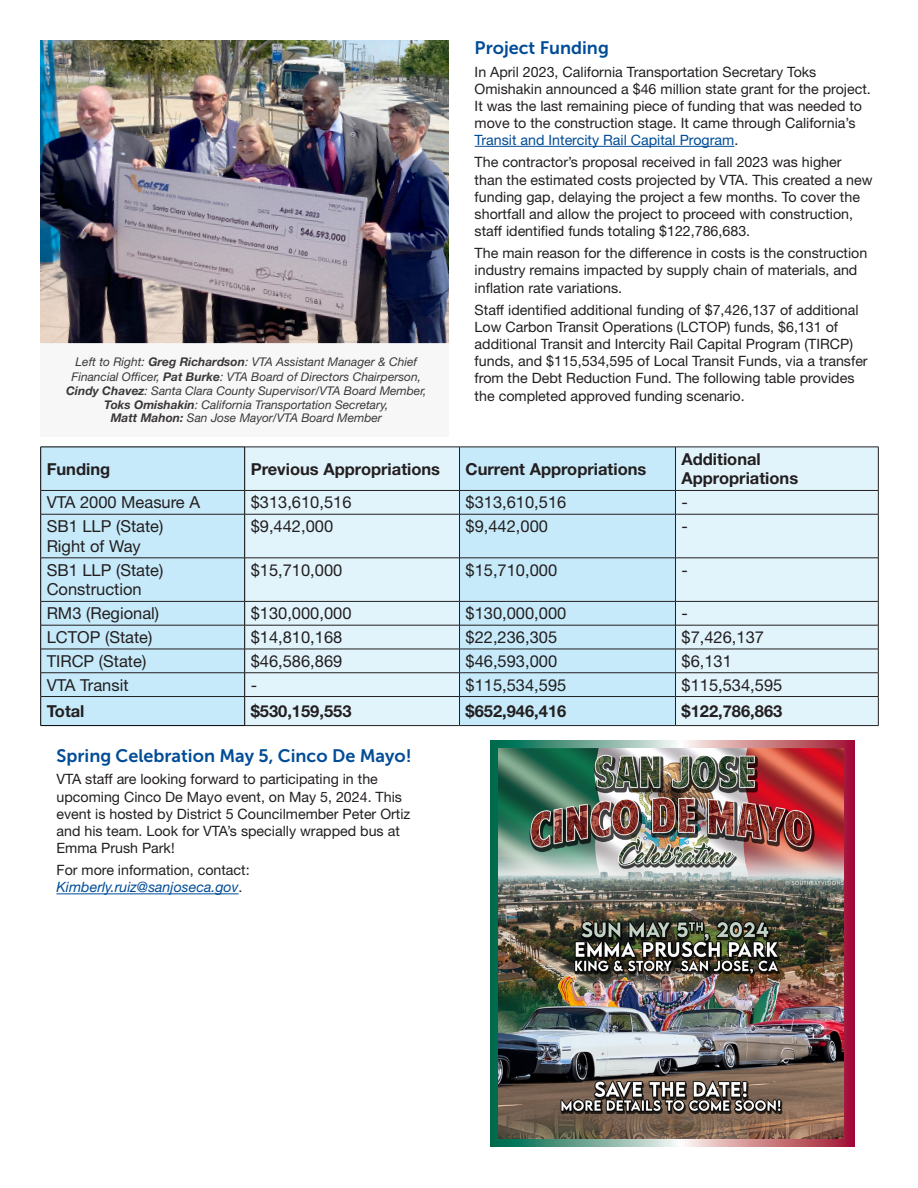
<style>
.page{position:relative;width:918px;height:1188px;background:#fff}
.page>*{position:absolute;margin:0;border:0;box-sizing:border-box;transform-origin:0 0}
.Blue_Header_12{font:18px "Museo Sans 700";color:#004c97}
.t1{font:16.5px/19.8px "Helvetica Neue LT Std";color:#231f20}
.t2{font:700 16.5px/19.8px "Helvetica Neue LT Std";color:#231f20}
.t3{font:14.25px/17.1px "Helvetica Neue LT Std";color:#231f20}
.t4{font:italic 12px/14px "Helvetica Neue LT Std";color:#231f20;text-align:center}
.s1{font-weight:700}
.s2{color:#004c97}
.s3{font-style:italic;color:#004c97}
</style>
<div class="page">
<svg style="left:490px;top:740px;width:364px;height:407px;background:#776365"></svg>
<div style="left:41px;top:448px;width:203px;height:277px;background:#c6eafa"></div>
<svg style="left:245px;top:448px;width:633px;height:277px;background:#d6eef9"></svg>
<hr style="left:40px;top:447px;width:205px;height:1px;background:#000">
<hr style="left:40px;top:447px;width:1px;height:43px;background:#000">
<hr style="left:244px;top:447px;width:1px;height:43px;background:#000">
<svg style="left:40px;top:490px;width:1px;height:24px"></svg>
<svg style="left:244px;top:491px;width:1px;height:23px"></svg>
<hr style="left:40px;top:514px;width:1px;height:44px;background:#000">
<hr style="left:244px;top:514px;width:1px;height:44px;background:#000">
<hr style="left:40px;top:558px;width:1px;height:43px;background:#000">
<hr style="left:244px;top:558px;width:1px;height:43px;background:#000">
<svg style="left:40px;top:601px;width:1px;height:124px"></svg>
<svg style="left:244px;top:602px;width:1px;height:123px"></svg>
<hr style="left:40px;top:725px;width:205px;height:1px;background:#000">
<hr style="left:245px;top:447px;width:215px;height:1px;background:#231f20">
<hr style="left:460px;top:447px;width:216px;height:1px;background:#231f20">
<hr style="left:459px;top:447px;width:1px;height:43px;background:#231f20">
<hr style="left:676px;top:447px;width:203px;height:1px;background:#231f20">
<hr style="left:675px;top:447px;width:1px;height:43px;background:#231f20">
<hr style="left:878px;top:447px;width:1px;height:43px;background:#231f20">
<hr style="left:41px;top:490px;width:204px;height:1px;background:#231f20">
<hr style="left:245px;top:490px;width:215px;height:1px;background:#231f20">
<hr style="left:460px;top:490px;width:216px;height:1px;background:#231f20">
<svg style="left:459px;top:491px;width:1px;height:23px"></svg>
<hr style="left:676px;top:490px;width:203px;height:1px;background:#231f20">
<svg style="left:675px;top:491px;width:1px;height:23px"></svg>
<svg style="left:878px;top:491px;width:1px;height:23px"></svg>
<hr style="left:41px;top:514px;width:204px;height:1px;background:#231f20">
<hr style="left:245px;top:514px;width:215px;height:1px;background:#231f20">
<hr style="left:460px;top:514px;width:216px;height:1px;background:#231f20">
<hr style="left:459px;top:514px;width:1px;height:44px;background:#231f20">
<hr style="left:676px;top:514px;width:203px;height:1px;background:#231f20">
<hr style="left:675px;top:514px;width:1px;height:44px;background:#231f20">
<hr style="left:878px;top:514px;width:1px;height:44px;background:#231f20">
<hr style="left:41px;top:558px;width:204px;height:1px;background:#231f20">
<hr style="left:245px;top:558px;width:215px;height:1px;background:#231f20">
<hr style="left:460px;top:558px;width:216px;height:1px;background:#231f20">
<hr style="left:459px;top:558px;width:1px;height:43px;background:#231f20">
<hr style="left:676px;top:558px;width:203px;height:1px;background:#231f20">
<hr style="left:675px;top:558px;width:1px;height:43px;background:#231f20">
<hr style="left:878px;top:558px;width:1px;height:43px;background:#231f20">
<hr style="left:41px;top:601px;width:204px;height:1px;background:#231f20">
<hr style="left:245px;top:601px;width:215px;height:1px;background:#231f20">
<hr style="left:460px;top:601px;width:216px;height:1px;background:#231f20">
<hr style="left:676px;top:601px;width:203px;height:1px;background:#231f20">
<hr style="left:41px;top:625px;width:204px;height:1px;background:#231f20">
<hr style="left:245px;top:625px;width:215px;height:1px;background:#231f20">
<hr style="left:460px;top:625px;width:216px;height:1px;background:#231f20">
<hr style="left:676px;top:625px;width:203px;height:1px;background:#231f20">
<hr style="left:41px;top:649px;width:204px;height:1px;background:#231f20">
<hr style="left:245px;top:649px;width:215px;height:1px;background:#231f20">
<hr style="left:460px;top:649px;width:216px;height:1px;background:#231f20">
<hr style="left:676px;top:649px;width:203px;height:1px;background:#231f20">
<hr style="left:41px;top:672px;width:204px;height:1px;background:#231f20">
<hr style="left:245px;top:672px;width:215px;height:1px;background:#231f20">
<hr style="left:460px;top:672px;width:216px;height:1px;background:#231f20">
<hr style="left:676px;top:672px;width:203px;height:1px;background:#231f20">
<hr style="left:41px;top:696px;width:204px;height:1px;background:#231f20">
<hr style="left:245px;top:696px;width:215px;height:1px;background:#231f20">
<hr style="left:460px;top:696px;width:216px;height:1px;background:#231f20">
<svg style="left:459px;top:602px;width:1px;height:123px"></svg>
<hr style="left:676px;top:696px;width:203px;height:1px;background:#231f20">
<svg style="left:675px;top:602px;width:1px;height:123px"></svg>
<svg style="left:878px;top:602px;width:1px;height:123px"></svg>
<hr style="left:245px;top:725px;width:215px;height:1px;background:#231f20">
<hr style="left:460px;top:725px;width:216px;height:1px;background:#231f20">
<hr style="left:676px;top:725px;width:203px;height:1px;background:#231f20">
<img style="left:40px;top:40px;width:409px;height:303px">
<div style="left:40px;top:343px;width:409px;height:93px;background:#f7f7f8"></div>
<hr style="left:56px;top:894px;width:183px;height:1px;background:#004c97">
<img style="left:499px;top:748px;width:345px;height:390px">
<hr style="left:475px;top:146px;width:259px;height:1px;background:#004c97">
<p class="t4" style="left:66px;top:355px;width:362px">Left to Right: <span class="s1">Greg Richardson</span>: VTA Assistant Manager &amp; Chief Financial Officer, <span class="s1">Pat Burke</span>: VTA Board of Directors Chairperson, <span class="s1">Cindy Chavez</span>: Santa Clara County Supervisor/VTA Board Member, <span class="s1">Toks Omishakin</span>: California Transportation Secretary,<br><span class="s1">Matt Mahon:</span> San Jose Mayor/VTA Board Member</p>
<p class="Blue_Header_12" style="left:475px;top:38px;width:136px">Project Funding</p>
<p class="t3" style="left:475px;top:63px;width:398px">In April 2023, California Transportation Secretary Toks Omishakin announced a $46 million state grant for the project.<br>It was the last remaining piece of funding that was needed to move to the construction stage. It came through California’s <span class="s2">Transit and Intercity Rail Capital Program</span>.</p>
<p class="t3" style="left:475px;top:154px;width:400px">The contractor’s proposal received in fall 2023 was higher than the estimated costs projected by VTA. This created a new funding gap, delaying the project a few months. To cover the shortfall and allow the project to proceed with construction, staff identified funds totaling $122,786,683.</p>
<p class="t3" style="left:475px;top:244px;width:394px">The main reason for the difference in costs is the construction industry remains impacted by supply chain of materials, and inflation rate variations.</p>
<p class="t3" style="left:475px;top:301px;width:395px">Staff identified additional funding of $7,426,137 of additional Low Carbon Transit Operations (LCTOP) funds, $6,131 of additional Transit and Intercity Rail Capital Program (TIRCP) funds, and $115,534,595 of Local Transit Funds, via a transfer from the Debt Reduction Fund. The following table provides the completed approved funding scenario.</p>
<p class="t2" style="left:47px;top:458px;width:65px">Funding</p>
<p class="t2" style="left:251px;top:458px;width:191px">Previous Appropriations</p>
<p class="t2" style="left:466px;top:458px;width:182px">Current Appropriations</p>
<p class="t2" style="left:682px;top:449px;width:118px">Additional<br>Appropriations</p>
<p class="t1" style="left:47px;top:492px;width:155px">VTA 2000 Measure A</p>
<p class="t1" style="left:251px;top:492px;width:102px">$313,610,516</p>
<p class="t1" style="left:466px;top:492px;width:102px">$313,610,516</p>
<p class="t1" style="left:682px;top:492px;width:8px">-</p>
<p class="t1" style="left:47px;top:516px;width:118px">SB1 LLP (State)<br>Right of Way</p>
<p class="t1" style="left:251px;top:516px;width:84px">$9,442,000</p>
<p class="t1" style="left:466px;top:516px;width:84px">$9,442,000</p>
<p class="t1" style="left:682px;top:516px;width:8px">-</p>
<p class="t1" style="left:47px;top:560px;width:118px">SB1 LLP (State)<br>Construction</p>
<p class="t1" style="left:251px;top:560px;width:93px">$15,710,000</p>
<p class="t1" style="left:466px;top:560px;width:93px">$15,710,000</p>
<p class="t1" style="left:682px;top:560px;width:8px">-</p>
<p class="t1" style="left:47px;top:603px;width:114px">RM3 (Regional)</p>
<p class="t1" style="left:251px;top:603px;width:102px">$130,000,000</p>
<p class="t1" style="left:466px;top:603px;width:102px">$130,000,000</p>
<p class="t1" style="left:682px;top:603px;width:8px">-</p>
<p class="t1" style="left:47px;top:627px;width:107px">LCTOP (State)</p>
<p class="t1" style="left:251px;top:627px;width:93px">$14,810,168</p>
<p class="t1" style="left:466px;top:627px;width:93px">$22,236,305</p>
<p class="t1" style="left:682px;top:627px;width:84px">$7,426,137</p>
<p class="t1" style="left:47px;top:651px;width:101px">TIRCP (State)</p>
<p class="t1" style="left:251px;top:651px;width:93px">$46,586,869</p>
<p class="t1" style="left:466px;top:651px;width:93px">$46,593,000</p>
<p class="t1" style="left:682px;top:651px;width:52px">$6,131</p>
<p class="t1" style="left:47px;top:675px;width:83px">VTA Transit</p>
<p class="t1" style="left:251px;top:675px;width:8px">-</p>
<p class="t1" style="left:466px;top:675px;width:102px">$115,534,595</p>
<p class="t1" style="left:682px;top:675px;width:102px">$115,534,595</p>
<p class="t2" style="left:47px;top:701px;width:39px">Total</p>
<p class="t2" style="left:251px;top:701px;width:102px">$530,159,553</p>
<p class="t2" style="left:466px;top:701px;width:102px">$652,946,416</p>
<p class="t2" style="left:682px;top:701px;width:102px">$122,786,863</p>
<p class="Blue_Header_12" style="left:56px;top:746px;width:357px">Spring Celebration May 5, Cinco De Mayo!</p>
<p class="t3" style="left:56px;top:771px;width:355px">VTA staff are looking forward to participating in the upcoming Cinco De Mayo event, on May 5, 2024. This event is hosted by District 5 Councilmember Peter Ortiz and his team. Look for VTA’s specially wrapped bus at Emma Prush Park!</p>
<p class="t3" style="left:56px;top:862px;width:195px">For more information, contact:<br><span class="s3">Kimberly.ruiz@sanjoseca.gov</span>.</p>
</div>
